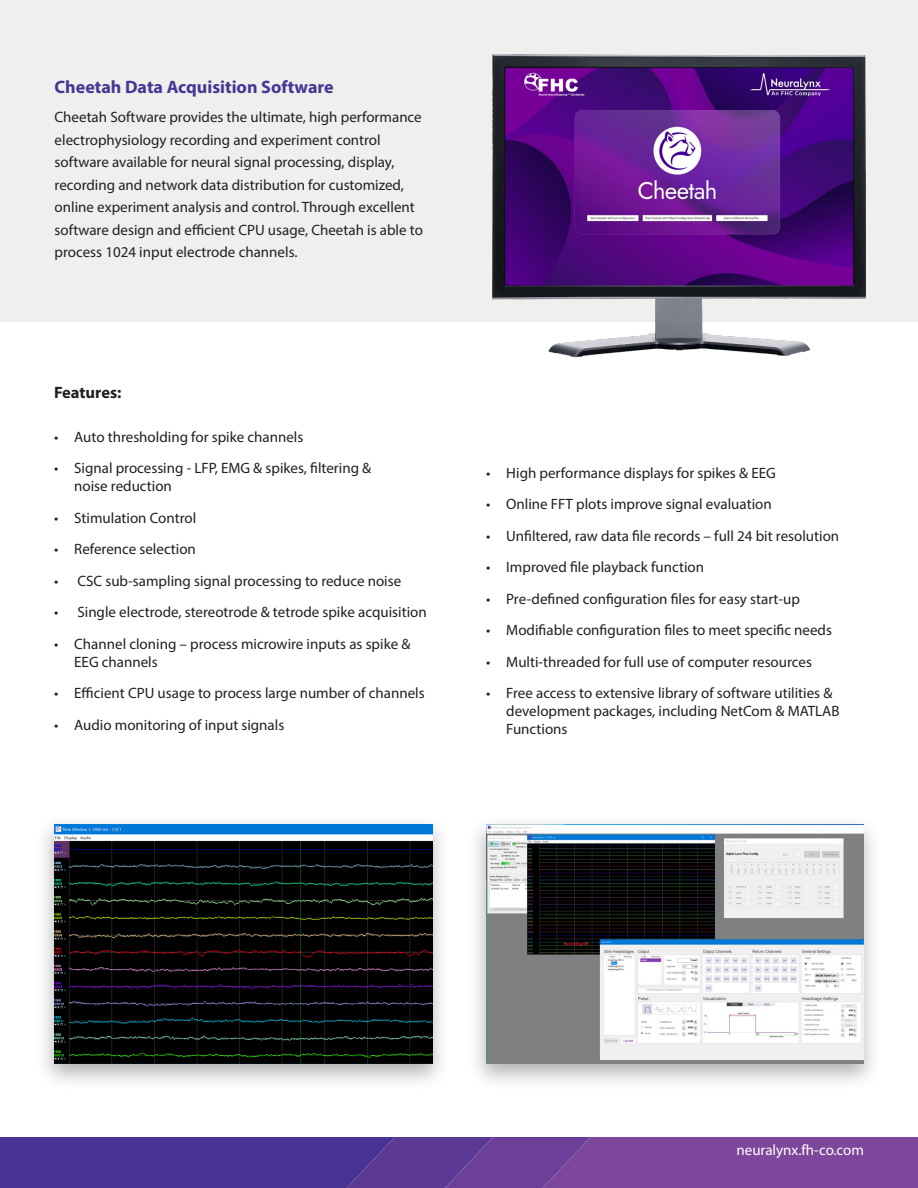
<style>
.page{position:relative;width:918px;height:1188px;background:#fff}
.page>*{position:absolute;margin:0;border:0;box-sizing:border-box;transform-origin:0 0}
.t1{font:700 18px "Myriad Pro";color:#493593}
.t2{font:700 16.5px "Myriad Pro";color:#231f20}
.t3{font:15px/22.5px "Myriad Pro";color:#231f20}
.t4{font:15px "Myriad Pro";color:#fff}
</style>
<div class="page">
<div style="left:0;top:0;width:918px;height:322px;background:#efefee"></div>
<img style="left:492px;top:54px;width:373px;height:304px">
<div style="left:36px;top:814px;width:415px;height:276px;background:#231f20;opacity:.35"></div>
<img style="left:54px;top:824px;width:379px;height:240px">
<div style="left:467px;top:814px;width:415px;height:276px;background:#231f20;opacity:.35"></div>
<img style="left:486px;top:824px;width:378px;height:240px">
<svg style="left:0;top:1137px;width:918px;height:51px;background:#623c96"></svg>
<p class="t1" style="left:55px;top:75px;width:281px">Cheetah Data Acquisition Software</p>
<p class="t3" style="left:55px;top:106px;width:370px">Cheetah Software provides the ultimate, high performance electrophysiology recording and experiment control software available for neural signal processing, display, recording and network data distribution for customized, online experiment analysis and control. Through excellent software design and efficient CPU usage, Cheetah is able to process 1024 input electrode channels.</p>
<p class="t2" style="left:54px;top:382px;width:69px">Features:</p>
<p class="t3" style="left:54px;top:425px;width:251px">• Auto thresholding for spike channels</p>
<p class="t3" style="left:74px;top:459px;width:299px;line-height:18px;text-indent:-20px">• Signal processing - LFP, EMG &amp; spikes, filtering &amp; noise reduction</p>
<p class="t3" style="left:54px;top:506px;width:144px">• Stimulation Control</p>
<p class="t3" style="left:54px;top:538px;width:143px">• Reference selection</p>
<p class="t3" style="left:54px;top:569px;width:349px">• CSC sub-sampling signal processing to reduce noise</p>
<p class="t3" style="left:54px;top:601px;width:374px">• Single electrode, stereotrode &amp; tetrode spike acquisition</p>
<p class="t3" style="left:74px;top:635px;width:338px;line-height:18px;text-indent:-20px">• Channel cloning – process microwire inputs as spike &amp;<br>EEG channels</p>
<p class="t3" style="left:54px;top:682px;width:372px">• Efficient CPU usage to process large number of channels</p>
<p class="t3" style="left:54px;top:713px;width:232px">• Audio monitoring of input signals</p>
<p class="t3" style="left:486px;top:461px;width:291px">• High performance displays for spikes &amp; EEG</p>
<p class="t3" style="left:486px;top:493px;width:287px">• Online FFT plots improve signal evaluation</p>
<p class="t3" style="left:486px;top:524px;width:355px">• Unfiltered, raw data file records – full 24 bit resolution</p>
<p class="t3" style="left:486px;top:556px;width:220px">• Improved file playback function</p>
<p class="t3" style="left:486px;top:587px;width:315px">• Pre-defined configuration files for easy start-up</p>
<p class="t3" style="left:486px;top:619px;width:348px">• Modifiable configuration files to meet specific needs</p>
<p class="t3" style="left:486px;top:650px;width:327px">• Multi-threaded for full use of computer resources</p>
<p class="t3" style="left:506px;top:684px;width:335px;line-height:18px;text-indent:-20px">• Free access to extensive library of software utilities &amp; development packages, including NetCom &amp; MATLAB<br>Functions</p>
<p class="t4" style="left:737px;top:1141px;width:129px">neuralynx.fh-co.com</p>
</div>
